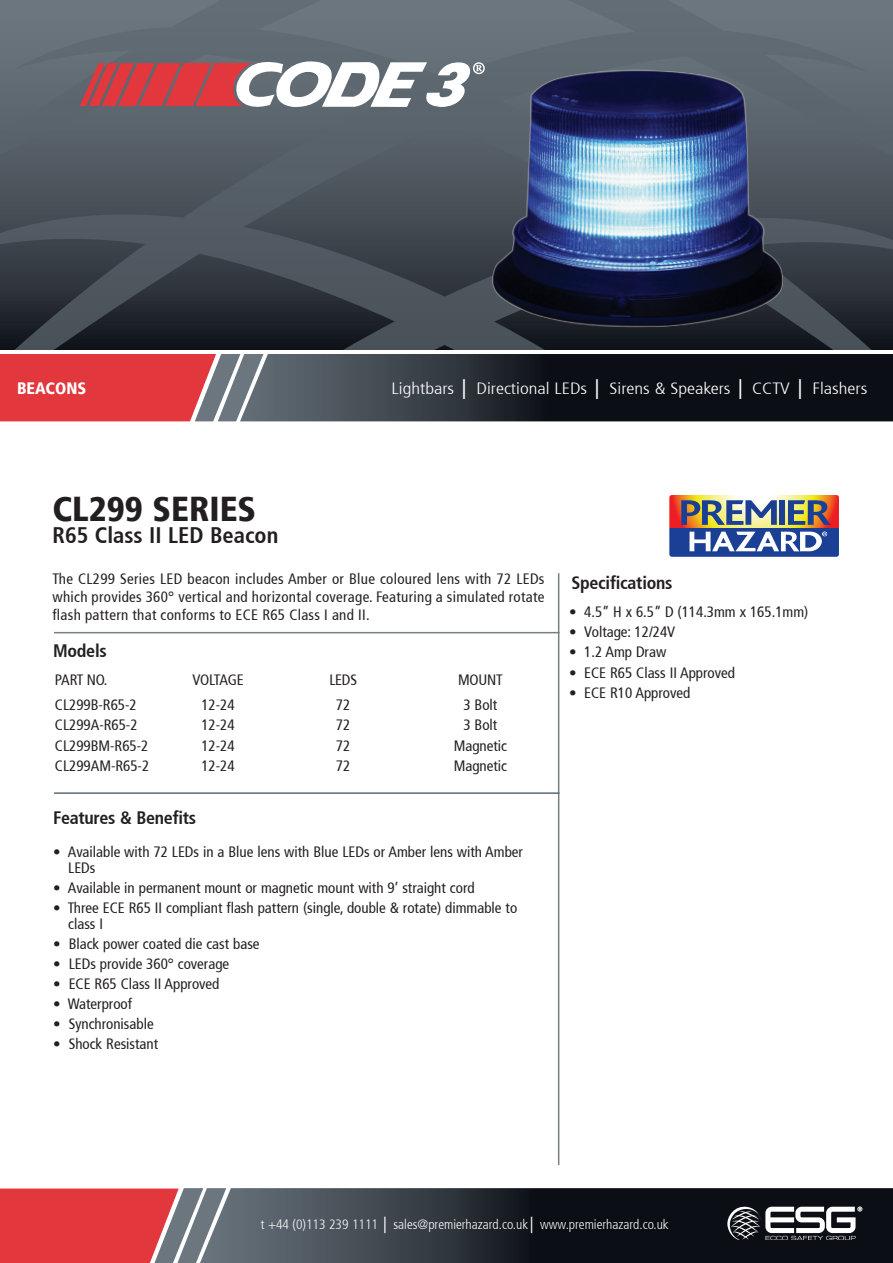
<style>
.page{position:relative;width:893px;height:1263px;background:#fff}
.page>*{position:absolute;margin:0;border:0;box-sizing:border-box;transform-origin:0 0}
.t1{font:900 condensed 34.5px "Frutiger 77";color:#231f20}
.t2{font:700 condensed 22.5px "Frutiger 67";color:#231f20}
.t3{font:700 condensed 18px "Frutiger 67";letter-spacing:-.015em;color:#231f20}
.t4{font:900 condensed 16.5px "Frutiger 77";color:#fff}
.t5{font:300 condensed 16.35px "Frutiger 47";color:#fff;scale:1.15 1}
.t6{font:condensed 15px/18px "Frutiger 57";color:#231f20}
.t7{font:condensed 15px "Frutiger 57";letter-spacing:-.035em;color:#231f20}
.t8{font:300 condensed 13.5px "Frutiger 47";color:#fff}
.s1{font-family:"Arial";font-weight:400;font-stretch:normal}
.s2{font-family:"Arial";font-weight:900;font-stretch:normal}
</style>
<div class="page">
<svg style="left:271px;top:354px;width:622px;height:67px;background:#1f242b"></svg>
<svg style="left:0;top:354px;width:271px;height:67px;background:#ca4c52"></svg>
<svg style="left:226px;top:1188px;width:667px;height:75px;background:#252b32"></svg>
<svg style="left:0;top:1188px;width:226px;height:75px;background:#c95056"></svg>
<svg style="left:727px;top:1206px;width:135px;height:34px"></svg>
<svg style="left:0;top:0;width:893px;height:350px;background:#4d565e"></svg>
<svg style="left:80px;top:61px;width:405px;height:46px"></svg>
<hr style="left:54px;top:632px;width:506px;height:1px;background:#768280">
<hr style="left:558px;top:573px;width:1px;height:592px;background:#768280">
<hr style="left:54px;top:792px;width:506px;height:2px;background:#586c77">
<img style="left:670px;top:496px;width:168px;height:32px">
<div style="left:669px;top:528px;width:171px;height:29px;background:#1b3f94"></div>
<div style="left:668px;top:494px;width:172px;height:64px;border:1px solid #fff;border-radius:3px"></div>
<div style="left:779px;top:500px;width:6px;height:25px;background:#1b3f94"></div>
<svg style="left:788px;top:500px;width:43px;height:25px"></svg>
<svg style="left:681px;top:500px;width:96px;height:25px;background:#7f8a8e"></svg>
<svg style="left:690px;top:531px;width:137px;height:20px"></svg>
<img style="left:485px;top:56px;width:318px;height:284px">
<p class="t4" style="left:17px;top:378px;width:71px">BEACONS</p>
<p class="t5" style="left:392px;top:379px;width:415px">Lightbars <span class="s1">│</span> Directional LEDs <span class="s1">│</span> Sirens &amp; Speakers <span class="s1">│</span> CCTV <span class="s1">│</span> Flashers</p>
<p class="t1" style="left:52px;top:488px;width:205px">CL299 SERIES</p>
<p class="t2" style="left:52px;top:522px;width:227px">R65 Class II LED Beacon</p>
<p class="t6" style="left:52px;top:570px;width:494px;text-align:justify">The CL299 Series LED beacon includes Amber or Blue coloured lens with 72 LEDs which provides 360° vertical and horizontal coverage. Featuring a simulated rotate flash pattern that conforms to ECE R65 Class I and II.</p>
<p class="t3" style="left:53px;top:640px;width:55px">Models</p>
<p class="t6" style="left:55px;top:671px;width:54px">PART NO.</p>
<p class="t7" style="left:193px;top:671px;width:53px">VOLTAGE</p>
<p class="t6" style="left:329px;top:671px;width:29px">LEDS</p>
<p class="t6" style="left:458px;top:671px;width:46px">MOUNT</p>
<p class="t6" style="left:55px;top:696px;width:83px">CL299B-R65-2</p>
<p class="t6" style="left:201px;top:696px;width:35px">12-24</p>
<p class="t6" style="left:336px;top:696px;width:16px">72</p>
<p class="t6" style="left:463px;top:696px;width:35px">3 Bolt</p>
<p class="t6" style="left:55px;top:716px;width:84px">CL299A-R65-2</p>
<p class="t6" style="left:201px;top:716px;width:35px">12-24</p>
<p class="t6" style="left:336px;top:716px;width:16px">72</p>
<p class="t6" style="left:463px;top:716px;width:35px">3 Bolt</p>
<p class="t6" style="left:55px;top:736px;width:95px">CL299BM-R65-2</p>
<p class="t6" style="left:201px;top:736px;width:35px">12-24</p>
<p class="t6" style="left:336px;top:736px;width:16px">72</p>
<p class="t6" style="left:454px;top:736px;width:55px">Magnetic</p>
<p class="t6" style="left:55px;top:757px;width:96px">CL299AM-R65-2</p>
<p class="t6" style="left:201px;top:757px;width:35px">12-24</p>
<p class="t6" style="left:336px;top:757px;width:16px">72</p>
<p class="t6" style="left:454px;top:757px;width:55px">Magnetic</p>
<p class="t3" style="left:53px;top:807px;width:144px">Features &amp; Benefits</p>
<p class="t6" style="left:68px;top:844px;width:456px;line-height:15.8px;text-indent:-15px">• Available with 72 LEDs in a Blue lens with Blue LEDs or Amber lens with Amber<br>LEDs</p>
<p class="t6" style="left:53px;top:879px;width:423px">• Available in permanent mount or magnetic mount with 9’ straight cord</p>
<p class="t6" style="left:68px;top:900px;width:450px;line-height:15.8px;text-indent:-15px">• Three ECE R65 II compliant flash pattern (single, double &amp; rotate) dimmable to class I</p>
<p class="t6" style="left:53px;top:935px;width:208px">• Black power coated die cast base</p>
<p class="t6" style="left:53px;top:955px;width:177px">• LEDs provide 360° coverage</p>
<p class="t6" style="left:53px;top:975px;width:168px">• ECE R65 Class II Approved</p>
<p class="t6" style="left:53px;top:995px;width:80px">• Waterproof</p>
<p class="t6" style="left:53px;top:1015px;width:102px">• Synchronisable</p>
<p class="t6" style="left:53px;top:1035px;width:106px">• Shock Resistant</p>
<p class="t3" style="left:571px;top:572px;width:103px">Specifications</p>
<p class="t6" style="left:569px;top:603px;width:241px">• 4.5” H x 6.5” D (114.3mm x 165.1mm)</p>
<p class="t6" style="left:569px;top:623px;width:108px">• Voltage: 12/24V</p>
<p class="t6" style="left:569px;top:643px;width:99px">• 1.2 Amp Draw</p>
<p class="t6" style="left:569px;top:663px;width:167px">• ECE R65 Class II Approved</p>
<p class="t6" style="left:569px;top:683px;width:123px">• ECE R10 Approved</p>
<p class="t8" style="left:261px;top:1216px;width:409px">t +44 (0)113 239 1111 <span class="s2">│</span> sales@premierhazard.co.uk<span class="s2">│</span> www.premierhazard.co.uk</p>
</div>
